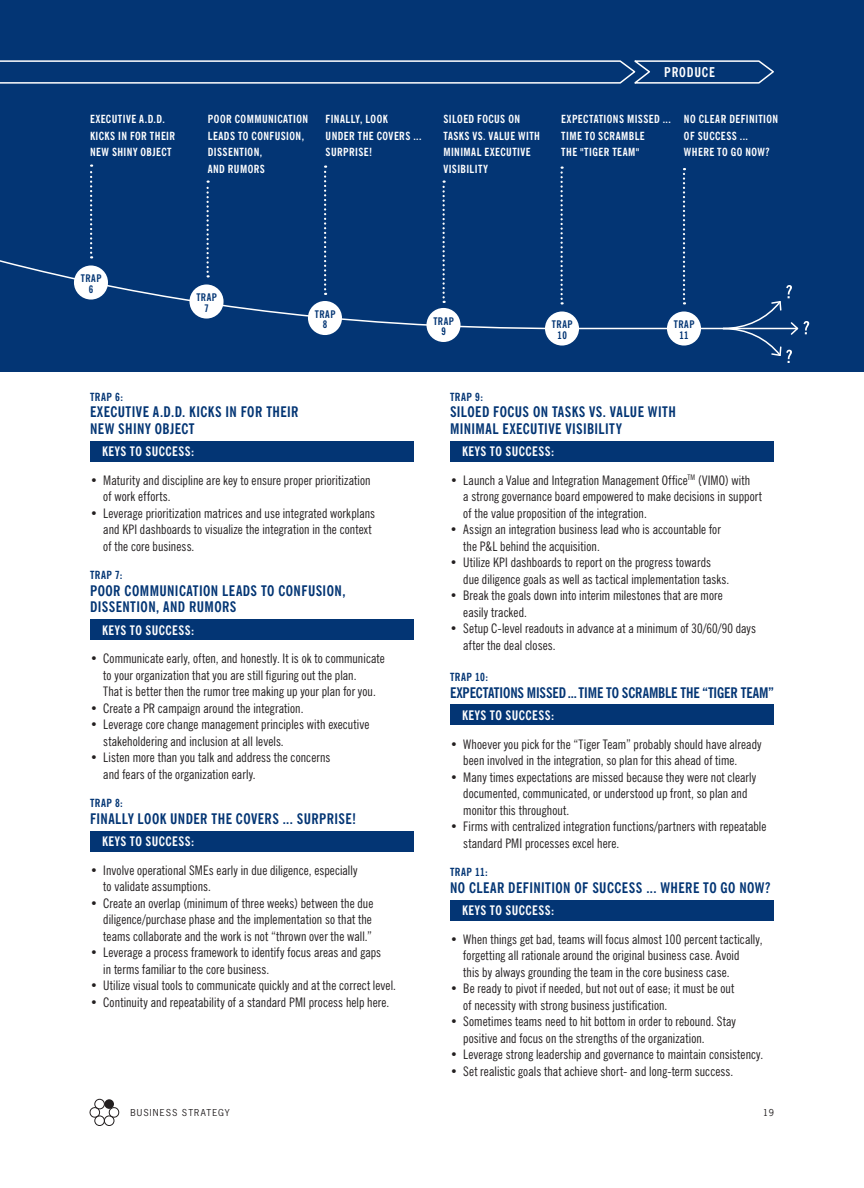
<style>
.page{position:relative;width:864px;height:1188px;background:#fff}
.page>*{position:absolute;margin:0;border:0;box-sizing:border-box;transform-origin:0 0}
.t1{font:700 condensed 14.7px/16.5px "News Gothic BT";letter-spacing:.025em;color:#033574}
.t2{font:700 condensed 14.7px "News Gothic BT";letter-spacing:-.01em;color:#033574}
.t3{font:700 condensed 13.5px "News Gothic BT";letter-spacing:.055em;color:#fff}
.t4{font:condensed 13.2px/16.5px "News Gothic BT";letter-spacing:.01em;color:#231f20}
.t5{font:700 condensed 13.2px "News Gothic BT";letter-spacing:.035em;color:#fff}
.t6{font:700 condensed 11.25px/16.5px "News Gothic BT";letter-spacing:.04em;color:#fff}
.t7{font:700 condensed 11.25px "News Gothic BT";letter-spacing:.045em;color:#033574}
.t8{font:700 condensed 10.5px/10.5px "News Gothic BT";letter-spacing:.045em;color:#033574;text-align:center}
.t9{font:9px "News Gothic Std";letter-spacing:.125em;color:#231f20}
</style>
<div class="page">
<div style="left:0;top:0;width:864px;height:372px;background:#033574"></div>
<svg style="left:0;top:164px;width:722px;height:179px"></svg>
<div style="left:90px;top:441px;width:324px;height:21px;background:#033574"></div>
<div style="left:90px;top:619px;width:324px;height:21px;background:#033574"></div>
<div style="left:90px;top:831px;width:324px;height:21px;background:#033574"></div>
<div style="left:450px;top:900px;width:324px;height:21px;background:#033574"></div>
<div style="left:450px;top:704px;width:324px;height:21px;background:#033574"></div>
<div style="left:450px;top:441px;width:324px;height:21px;background:#033574"></div>
<svg style="left:90px;top:164px;width:2px;height:94px"></svg>
<svg style="left:207px;top:180px;width:2px;height:98px"></svg>
<svg style="left:324px;top:165px;width:2px;height:130px"></svg>
<svg style="left:442px;top:180px;width:3px;height:123px"></svg>
<svg style="left:560px;top:166px;width:3px;height:138px"></svg>
<svg style="left:683px;top:168px;width:2px;height:136px"></svg>
<div style="left:545px;top:311px;width:34px;height:35px;background:#fff;border-radius:50%"></div>
<div style="left:667px;top:311px;width:34px;height:35px;background:#fff;border-radius:50%"></div>
<div style="left:74px;top:266px;width:34px;height:34px;background:#fff;border-radius:50%"></div>
<div style="left:189px;top:284px;width:35px;height:35px;background:#fff;border-radius:50%"></div>
<div style="left:426px;top:308px;width:35px;height:34px;background:#fff;border-radius:50%"></div>
<div style="left:308px;top:301px;width:34px;height:34px;background:#fff;border-radius:50%"></div>
<svg style="left:722px;top:285px;width:87px;height:78px"></svg>
<svg style="left:0;top:60px;width:774px;height:24px"></svg>
<div style="left:94px;top:1116px;width:11px;height:10px;border:1px solid #231f20;border-radius:50%"></div>
<div style="left:94px;top:1099px;width:11px;height:10px;border:1px solid #231f20;border-radius:50%"></div>
<div style="left:104px;top:1116px;width:10px;height:10px;border:1px solid #231f20;border-radius:50%"></div>
<svg style="left:89px;top:1106px;width:12px;height:12px"></svg>
<svg style="left:107px;top:1106px;width:13px;height:12px"></svg>
<div style="left:104px;top:1099px;width:10px;height:10px;background:#231f20;border-radius:50%"></div>
<p class="t3" style="left:664px;top:64px;width:52px">PRODUCE</p>
<p class="t6" style="left:90px;top:111px;width:87px">EXECUTIVE A.D.D.<br>KICKS IN FOR THEIR<br>NEW SHINY OBJECT</p>
<p class="t6" style="left:208px;top:111px;width:102px">POOR COMMUNICATION<br>LEADS TO CONFUSION,<br>DISSENTION,<br>AND RUMORS</p>
<p class="t6" style="left:326px;top:111px;width:97px">FINALLY, LOOK<br>UNDER THE COVERS ...<br>SURPRISE!</p>
<p class="t6" style="left:443px;top:111px;width:98px">SILOED FOCUS ON<br>TASKS VS. VALUE WITH<br>MINIMAL EXECUTIVE<br>VISIBILITY</p>
<p class="t6" style="left:561px;top:111px;width:111px">EXPECTATIONS MISSED ...<br>TIME TO SCRAMBLE<br>THE "TIGER TEAM"</p>
<p class="t6" style="left:684px;top:111px;width:96px">NO CLEAR DEFINITION<br>OF SUCCESS ...<br>WHERE TO GO NOW?</p>
<p class="t8" style="left:81px;top:273px;width:22px">TRAP<br>6</p>
<p class="t8" style="left:196px;top:292px;width:22px">TRAP<br>7</p>
<p class="t8" style="left:315px;top:309px;width:22px">TRAP<br>8</p>
<p class="t7" style="left:90px;top:390px;width:35px">TRAP 6:</p>
<p class="t1" style="left:90px;top:403px;width:210px">EXECUTIVE A.D.D. KICKS IN FOR THEIR<br>NEW SHINY OBJECT</p>
<p class="t5" style="left:102px;top:443px;width:94px">KEYS TO SUCCESS:</p>
<p class="t4" style="left:103px;top:471px;width:269px;text-indent:-13px">• Maturity and discipline are key to ensure proper prioritization of work efforts.</p>
<p class="t4" style="left:103px;top:504px;width:273px;text-indent:-13px">• Leverage prioritization matrices and use integrated workplans and KPI dashboards to visualize the integration in the context of the core business.</p>
<p class="t7" style="left:90px;top:568px;width:34px">TRAP 7:</p>
<p class="t1" style="left:90px;top:582px;width:257px">POOR COMMUNICATION LEADS TO CONFUSION,<br>DISSENTION, AND RUMORS</p>
<p class="t5" style="left:102px;top:622px;width:94px">KEYS TO SUCCESS:</p>
<p class="t4" style="left:103px;top:650px;width:283px;text-indent:-13px">• Communicate early, often, and honestly. It is ok to communicate to your organization that you are still figuring out the plan.<br>That is better then the rumor tree making up your plan for you.</p>
<p class="t4" style="left:90px;top:699px;width:215px">• Create a PR campaign around the integration.</p>
<p class="t4" style="left:103px;top:716px;width:268px;text-indent:-13px">• Leverage core change management principles with executive stakeholdering and inclusion at all levels.</p>
<p class="t4" style="left:103px;top:749px;width:229px;text-indent:-13px">• Listen more than you talk and address the concerns and fears of the organization early.</p>
<p class="t7" style="left:90px;top:796px;width:34px">TRAP 8:</p>
<p class="t1" style="left:90px;top:810px;width:267px">FINALLY LOOK UNDER THE COVERS ... SURPRISE!</p>
<p class="t5" style="left:102px;top:833px;width:94px">KEYS TO SUCCESS:</p>
<p class="t4" style="left:103px;top:861px;width:256px;text-indent:-13px">• Involve operational SMEs early in due diligence, especially to validate assumptions.</p>
<p class="t4" style="left:103px;top:894px;width:272px;text-align:justify;text-indent:-13px">• Create an overlap (minimum of three weeks) between the due diligence/purchase phase and the implementation so that the teams collaborate and the work is not “thrown over the wall.”</p>
<p class="t4" style="left:103px;top:944px;width:279px;text-indent:-13px">• Leverage a process framework to identify focus areas and gaps in terms familiar to the core business.</p>
<p class="t4" style="left:90px;top:977px;width:308px">• Utilize visual tools to communicate quickly and at the correct level.</p>
<p class="t4" style="left:90px;top:993px;width:301px">• Continuity and repeatability of a standard PMI process help here.</p>
<p class="t8" style="left:433px;top:316px;width:22px">TRAP<br>9</p>
<p class="t8" style="left:552px;top:319px;width:22px">TRAP<br>10</p>
<p class="t8" style="left:674px;top:319px;width:22px">TRAP<br>11</p>
<p class="t7" style="left:450px;top:390px;width:35px">TRAP 9:</p>
<p class="t1" style="left:450px;top:403px;width:227px">SILOED FOCUS ON TASKS VS. VALUE WITH<br>MINIMAL EXECUTIVE VISIBILITY</p>
<p class="t5" style="left:462px;top:443px;width:94px">KEYS TO SUCCESS:</p>
<p class="t4" style="left:463px;top:471px;width:300px;text-indent:-13px">• Launch a Value and Integration Management Office<sup>TM</sup> (VIMO) with<br>a strong governance board empowered to make decisions in support of the value proposition of the integration.</p>
<p class="t4" style="left:463px;top:521px;width:259px;text-indent:-13px">• Assign an integration business lead who is accountable for the P&amp;L behind the acquisition.</p>
<p class="t4" style="left:463px;top:554px;width:267px;text-indent:-13px">• Utilize KPI dashboards to report on the progress towards due diligence goals as well as tactical implementation tasks.</p>
<p class="t4" style="left:463px;top:587px;width:261px;text-indent:-13px">• Break the goals down into interim milestones that are more easily tracked.</p>
<p class="t4" style="left:463px;top:620px;width:294px;text-indent:-13px">• Setup C-level readouts in advance at a minimum of 30/60/90 days after the deal closes.</p>
<p class="t7" style="left:450px;top:670px;width:40px">TRAP 10:</p>
<p class="t2" style="left:450px;top:683px;width:326px">EXPECTATIONS MISSED ... TIME TO SCRAMBLE THE “TIGER TEAM”</p>
<p class="t5" style="left:462px;top:707px;width:94px">KEYS TO SUCCESS:</p>
<p class="t4" style="left:463px;top:735px;width:300px;text-indent:-13px">• Whoever you pick for the “Tiger Team” probably should have already been involved in the integration, so plan for this ahead of time.</p>
<p class="t4" style="left:463px;top:768px;width:295px;text-indent:-13px">• Many times expectations are missed because they were not clearly documented, communicated, or understood up front, so plan and monitor this throughout.</p>
<p class="t4" style="left:463px;top:818px;width:305px;text-indent:-13px">• Firms with centralized integration functions/partners with repeatable standard PMI processes excel here.</p>
<p class="t7" style="left:450px;top:865px;width:39px">TRAP 11:</p>
<p class="t1" style="left:450px;top:879px;width:322px">NO CLEAR DEFINITION OF SUCCESS ... WHERE TO GO NOW?</p>
<p class="t5" style="left:462px;top:902px;width:94px">KEYS TO SUCCESS:</p>
<p class="t4" style="left:463px;top:930px;width:301px;text-indent:-13px">• When things get bad, teams will focus almost 100 percent tactically, forgetting all rationale around the original business case. Avoid<br>this by always grounding the team in the core business case.</p>
<p class="t4" style="left:463px;top:980px;width:273px;text-indent:-13px">• Be ready to pivot if needed, but not out of ease; it must be out of necessity with strong business justification.</p>
<p class="t4" style="left:463px;top:1013px;width:274px;text-indent:-13px">• Sometimes teams need to hit bottom in order to rebound. Stay positive and focus on the strengths of the organization.</p>
<p class="t4" style="left:450px;top:1046px;width:315px">• Leverage strong leadership and governance to maintain consistency.</p>
<p class="t4" style="left:450px;top:1062px;width:285px">• Set realistic goals that achieve short- and long-term success.</p>
<p class="t9" style="left:130px;top:1107px;width:101px">BUSINESS STRATEGY</p>
<p class="t9" style="left:763px;top:1107px;width:12px">19</p>
</div>
